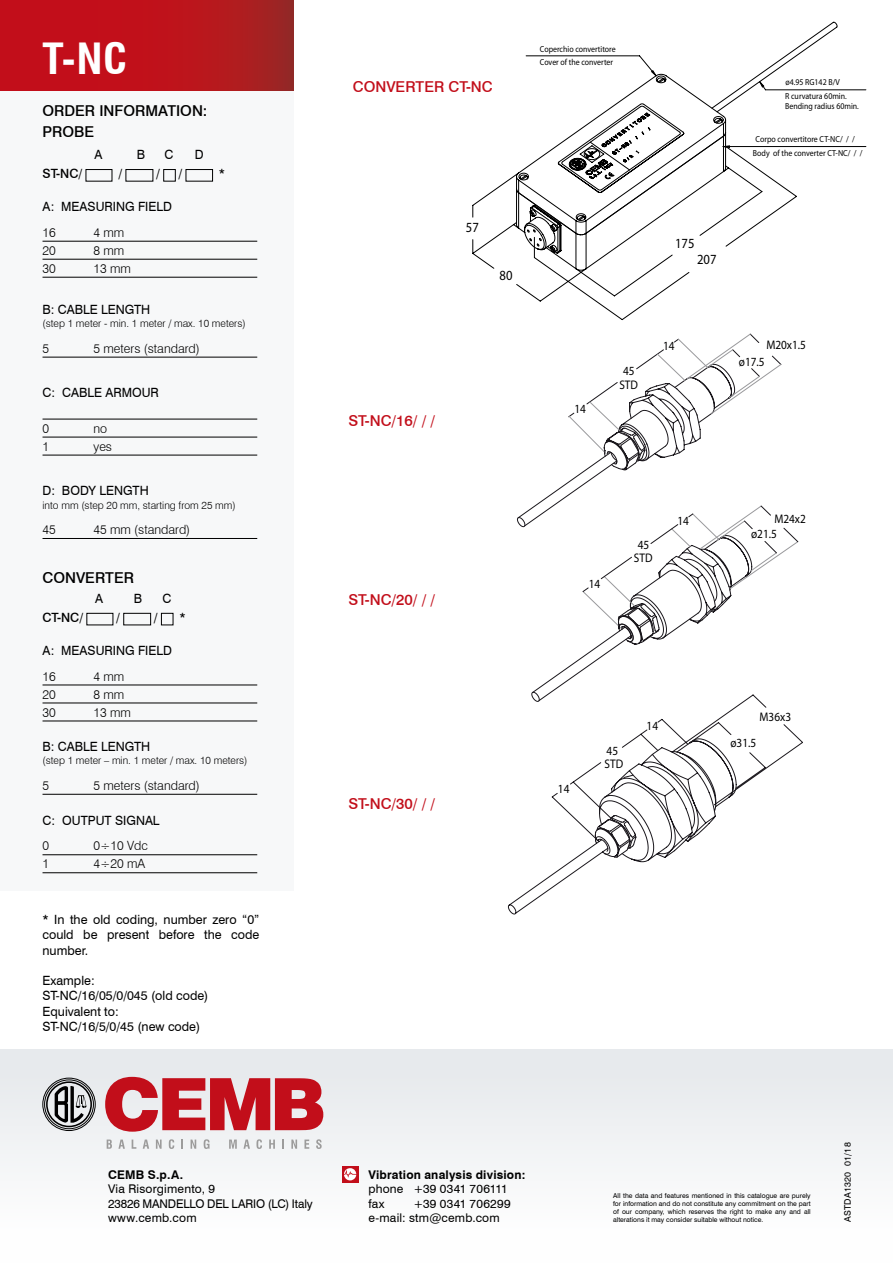
<style>
.page{position:relative;width:893px;height:1263px;background:#fff}
.page>*{position:absolute;margin:0;border:0;box-sizing:border-box;transform-origin:0 0}
.t1{font:700 condensed 42px "Swiss 721 BT";color:#fff;scale:1.05 1}
.t2{font:500 15px "Swiss 721 BT";color:#c20e1a}
.t3{font:500 15px/21px "Swiss 721 BT";color:#000}
.t4{font:13.95px "Myriad Pro";color:#000;scale:.9 1}
.t5{font:12.75px/15.3px "Swiss 721 BT";color:#000;text-align:justify}
.t6{font:300 12.75px "Swiss 721 BT";color:#000}
.t7{font:500 12.75px "Swiss 721 BT";color:#000}
.t8{font:12.45px/15.6px "Myriad Pro";color:#000;scale:.9 1}
.t9{font:12px/14.4px "Swiss 721 BT";letter-spacing:.015em;color:#000}
.t10{font:700 12px "Swiss 721 BT";letter-spacing:.015em;color:#000}
.t11{font:300 10.5px "Swiss 721 BT";color:#000}
.t12{font:9px "Swiss 721 BT";letter-spacing:.03em;color:#000}
.t13{font:8.7px/13.8px "Myriad Pro";color:#000;scale:.9 1}
.t14{font:6.75px/8.1px "Swiss 721 BT";color:#000;text-align:justify}
</style>
<div class="page">
<div style="left:0;top:91px;width:293px;height:800px;background:#f7f8f9"></div>
<svg style="left:0;top:0;width:293px;height:91px"></svg>
<div style="left:0;top:1049px;width:893px;height:214px;background:linear-gradient(to right,#f3f4f6,#f3f4f6)"></div>
<svg style="left:55px;top:1086px;width:31px;height:37px"></svg>
<div style="left:46px;top:1081px;width:46px;height:46px;border:2px solid #000;border-radius:50%"></div>
<div style="left:44px;top:1079px;width:50px;height:50px;border:1px solid #000;border-radius:50%"></div>
<div style="left:43px;top:1078px;width:53px;height:53px;border:1px solid #000;border-radius:50%"></div>
<svg style="left:105px;top:1077px;width:218px;height:55px"></svg>
<svg style="left:107px;top:1139px;width:5px;height:10px"></svg>
<svg style="left:118px;top:1139px;width:7px;height:10px"></svg>
<svg style="left:132px;top:1139px;width:4px;height:10px"></svg>
<svg style="left:143px;top:1139px;width:6px;height:10px"></svg>
<svg style="left:156px;top:1139px;width:6px;height:10px"></svg>
<svg style="left:169px;top:1139px;width:5px;height:10px"></svg>
<svg style="left:181px;top:1139px;width:2px;height:10px"></svg>
<svg style="left:191px;top:1139px;width:5px;height:10px"></svg>
<svg style="left:204px;top:1139px;width:5px;height:10px"></svg>
<svg style="left:229px;top:1139px;width:8px;height:10px"></svg>
<svg style="left:243px;top:1139px;width:7px;height:10px"></svg>
<svg style="left:256px;top:1139px;width:6px;height:10px"></svg>
<svg style="left:269px;top:1139px;width:6px;height:10px"></svg>
<svg style="left:282px;top:1139px;width:2px;height:10px"></svg>
<svg style="left:291px;top:1139px;width:6px;height:10px"></svg>
<svg style="left:304px;top:1139px;width:5px;height:10px"></svg>
<svg style="left:316px;top:1139px;width:6px;height:10px"></svg>
<div style="left:342px;top:1166px;width:16px;height:16px;background:#c20e1a"></div>
<svg style="left:344px;top:1168px;width:12px;height:12px"></svg>
<hr style="left:43px;top:241px;width:214px;height:1px;background:#000">
<hr style="left:43px;top:259px;width:214px;height:1px;background:#000">
<hr style="left:43px;top:277px;width:214px;height:1px;background:#000">
<div style="left:86px;top:169px;width:26px;height:12px;border:1px solid #000"></div>
<div style="left:126px;top:169px;width:27px;height:12px;border:1px solid #000"></div>
<div style="left:186px;top:169px;width:27px;height:12px;border:1px solid #000"></div>
<hr style="left:43px;top:685px;width:214px;height:1px;background:#000">
<hr style="left:43px;top:703px;width:214px;height:1px;background:#000">
<hr style="left:43px;top:721px;width:214px;height:1px;background:#000">
<div style="left:87px;top:613px;width:26px;height:12px;border:1px solid #000"></div>
<div style="left:124px;top:613px;width:27px;height:12px;border:1px solid #000"></div>
<div style="left:161px;top:613px;width:12px;height:12px;border:1px solid #000"></div>
<hr style="left:43px;top:357px;width:214px;height:1px;background:#000">
<hr style="left:43px;top:794px;width:214px;height:1px;background:#000">
<hr style="left:43px;top:419px;width:214px;height:1px;background:#000">
<hr style="left:43px;top:437px;width:214px;height:1px;background:#000">
<hr style="left:43px;top:455px;width:214px;height:1px;background:#000">
<hr style="left:43px;top:854px;width:214px;height:1px;background:#000">
<hr style="left:43px;top:872px;width:214px;height:1px;background:#000">
<hr style="left:43px;top:538px;width:214px;height:1px;background:#000">
<svg style="left:525px;top:22px;width:312px;height:126px"></svg>
<svg style="left:472px;top:74px;width:325px;height:246px"></svg>
<svg style="left:720px;top:145px;width:10px;height:3px"></svg>
<hr style="left:723px;top:146px;width:143px;height:1px;background:#000">
<svg style="left:526px;top:55px;width:132px;height:23px"></svg>
<svg style="left:758px;top:79px;width:108px;height:11px"></svg>
<svg style="left:558px;top:104px;width:126px;height:89px"></svg>
<svg style="left:517px;top:333px;width:281px;height:361px"></svg>
<svg style="left:508px;top:694px;width:295px;height:221px"></svg>
<h1 class="t1" style="left:43px;top:34px;width:82px">T-NC</h1>
<p class="t3" style="left:43px;top:100px;width:166px">ORDER INFORMATION:<br>PROBE</p>
<p class="t5" style="left:95px;top:146px;width:9px">A</p>
<p class="t5" style="left:137px;top:146px;width:10px">B</p>
<p class="t5" style="left:165px;top:146px;width:10px">C</p>
<p class="t5" style="left:195px;top:146px;width:10px">D</p>
<p class="t7" style="left:43px;top:166px;width:41px">ST-NC/</p>
<p class="t7" style="left:118px;top:166px;width:5px">/</p>
<p class="t7" style="left:156px;top:166px;width:5px">/</p>
<p class="t7" style="left:179px;top:166px;width:5px">/</p>
<p class="t5" style="left:219px;top:166px;width:8px">*</p>
<p class="t5" style="left:43px;top:199px;width:131px">A: MEASURING FIELD</p>
<p class="t6" style="left:43px;top:225px;width:15px">16</p>
<p class="t6" style="left:94px;top:225px;width:32px">4 mm</p>
<p class="t6" style="left:43px;top:243px;width:15px">20</p>
<p class="t6" style="left:94px;top:243px;width:32px">8 mm</p>
<p class="t6" style="left:43px;top:261px;width:15px">30</p>
<p class="t6" style="left:94px;top:261px;width:39px">13 mm</p>
<p class="t5" style="left:43px;top:301px;width:109px">B: CABLE LENGTH</p>
<p class="t11" style="left:43px;top:317px;width:205px">(step 1 meter - min. 1 meter / max. 10 meters)</p>
<p class="t6" style="left:43px;top:340px;width:8px">5</p>
<p class="t6" style="left:94px;top:340px;width:108px">5 meters (standard)</p>
<p class="t5" style="left:43px;top:384px;width:118px">C: CABLE ARMOUR</p>
<p class="t6" style="left:43px;top:420px;width:8px">0</p>
<p class="t6" style="left:94px;top:420px;width:15px">no</p>
<p class="t6" style="left:43px;top:438px;width:8px">1</p>
<p class="t6" style="left:94px;top:438px;width:20px">yes</p>
<p class="t5" style="left:43px;top:483px;width:108px">D: BODY LENGTH</p>
<p class="t11" style="left:43px;top:498px;width:195px">into mm (step 20 mm, starting from 25 mm)</p>
<p class="t6" style="left:43px;top:522px;width:15px">45</p>
<p class="t6" style="left:94px;top:522px;width:98px">45 mm (standard)</p>
<p class="t3" style="left:43px;top:567px;width:93px">CONVERTER</p>
<p class="t5" style="left:95px;top:591px;width:9px">A</p>
<p class="t5" style="left:134px;top:591px;width:10px">B</p>
<p class="t5" style="left:163px;top:591px;width:10px">C</p>
<p class="t7" style="left:43px;top:610px;width:42px">CT-NC/</p>
<p class="t7" style="left:116px;top:610px;width:5px">/</p>
<p class="t7" style="left:154px;top:610px;width:5px">/</p>
<p class="t5" style="left:179px;top:610px;width:8px">*</p>
<p class="t5" style="left:43px;top:643px;width:131px">A: MEASURING FIELD</p>
<p class="t6" style="left:43px;top:668px;width:15px">16</p>
<p class="t6" style="left:94px;top:668px;width:32px">4 mm</p>
<p class="t6" style="left:43px;top:686px;width:15px">20</p>
<p class="t6" style="left:94px;top:686px;width:32px">8 mm</p>
<p class="t6" style="left:43px;top:704px;width:15px">30</p>
<p class="t6" style="left:94px;top:704px;width:39px">13 mm</p>
<p class="t5" style="left:43px;top:739px;width:109px">B: CABLE LENGTH</p>
<p class="t11" style="left:43px;top:754px;width:206px">(step 1 meter – min. 1 meter / max. 10 meters)</p>
<p class="t6" style="left:43px;top:778px;width:8px">5</p>
<p class="t6" style="left:94px;top:778px;width:108px">5 meters (standard)</p>
<p class="t5" style="left:43px;top:813px;width:119px">C: OUTPUT SIGNAL</p>
<p class="t6" style="left:43px;top:838px;width:8px">0</p>
<p class="t6" style="left:94px;top:838px;width:56px">0÷10 Vdc</p>
<p class="t6" style="left:43px;top:856px;width:8px">1</p>
<p class="t6" style="left:94px;top:856px;width:53px">4÷20 mA</p>
<p class="t5" style="left:43px;top:912px;width:218px">* In the old coding, number zero “0” could be present before the code number.</p>
<p class="t5" style="left:43px;top:973px;width:167px;text-align:left">Example:<br>ST-NC/16/05/0/045 (old code)<br>Equivalent to:<br>ST-NC/16/5/0/45 (new code)</p>
<p class="t2" style="left:353px;top:78px;width:141px">CONVERTER CT-NC</p>
<p class="t4" style="left:466px;top:218px;width:16px">57</p>
<p class="t4" style="left:500px;top:267px;width:16px">80</p>
<p class="t2" style="left:348px;top:412px;width:88px">ST-NC/16/ / /</p>
<p class="t13" style="left:540px;top:42px;width:86px;line-height:13.2px">Coperchio convertitore<br>Cover of the converter</p>
<p class="t13" style="left:785px;top:75px;width:70px">ø4.95 RG142 B/V<br>R curvatura 60min.</p>
<p class="t13" style="left:785px;top:99px;width:83px">Bending radius 60min.</p>
<p class="t13" style="left:753px;top:131px;width:123px;line-height:14.5px;text-align:center">Corpo convertitore CT-NC/ / /<br>Body of the converter CT-NC/ / /</p>
<p class="t8" style="left:574px;top:401px;width:14px">14</p>
<p class="t4" style="left:675px;top:235px;width:23px">175</p>
<p class="t4" style="left:697px;top:251px;width:23px">207</p>
<p class="t8" style="left:623px;top:363px;width:14px">45</p>
<p class="t8" style="left:619px;top:376px;width:22px">STD</p>
<p class="t8" style="left:663px;top:338px;width:14px">14</p>
<p class="t8" style="left:766px;top:337px;width:46px">M20x1.5</p>
<p class="t8" style="left:739px;top:354px;width:30px">ø17.5</p>
<p class="t2" style="left:348px;top:590px;width:88px">ST-NC/20/ / /</p>
<p class="t8" style="left:589px;top:575px;width:14px">14</p>
<p class="t8" style="left:638px;top:536px;width:14px">45</p>
<p class="t8" style="left:634px;top:550px;width:22px">STD</p>
<p class="t8" style="left:677px;top:513px;width:14px">14</p>
<p class="t8" style="left:751px;top:511px;width:62px;text-indent:23px">M24x2 ø21.5</p>
<p class="t2" style="left:348px;top:794px;width:88px">ST-NC/30/ / /</p>
<p class="t8" style="left:558px;top:781px;width:14px">14</p>
<p class="t8" style="left:607px;top:743px;width:14px">45</p>
<p class="t8" style="left:604px;top:756px;width:22px">STD</p>
<p class="t8" style="left:647px;top:718px;width:14px">14</p>
<p class="t8" style="left:759px;top:709px;width:37px">M36x3</p>
<p class="t8" style="left:730px;top:734px;width:30px">ø31.5</p>
<p class="t10" style="left:108px;top:1167px;width:77px">CEMB S.p.A.</p>
<p class="t9" style="left:108px;top:1182px;width:206px">Via Risorgimento, 9<br>23826 MANDELLO DEL LARIO (LC) Italy www.cemb.com</p>
<p class="t10" style="left:368px;top:1167px;width:158px">Vibration analysis division:</p>
<p class="t9" style="left:368px;top:1182px;width:141px">phone +39 0341 706111 fax</p>
<p class="t9" style="left:368px;top:1196px;width:144px;text-indent:45px">+39 0341 706299 e-mail: stm@cemb.com</p>
<p class="t14" style="left:613px;top:1191px;width:199px">All the data and features mentioned in this catalogue are purely for information and do not constitute any commitment on the part of our company, which reserves the right to make any and all alterations it may consider suitable without notice.</p>
<p class="t12" style="left:842px;top:1222px;width:81px;rotate:-90deg">ASTDA1320 01/18</p>
</div>
